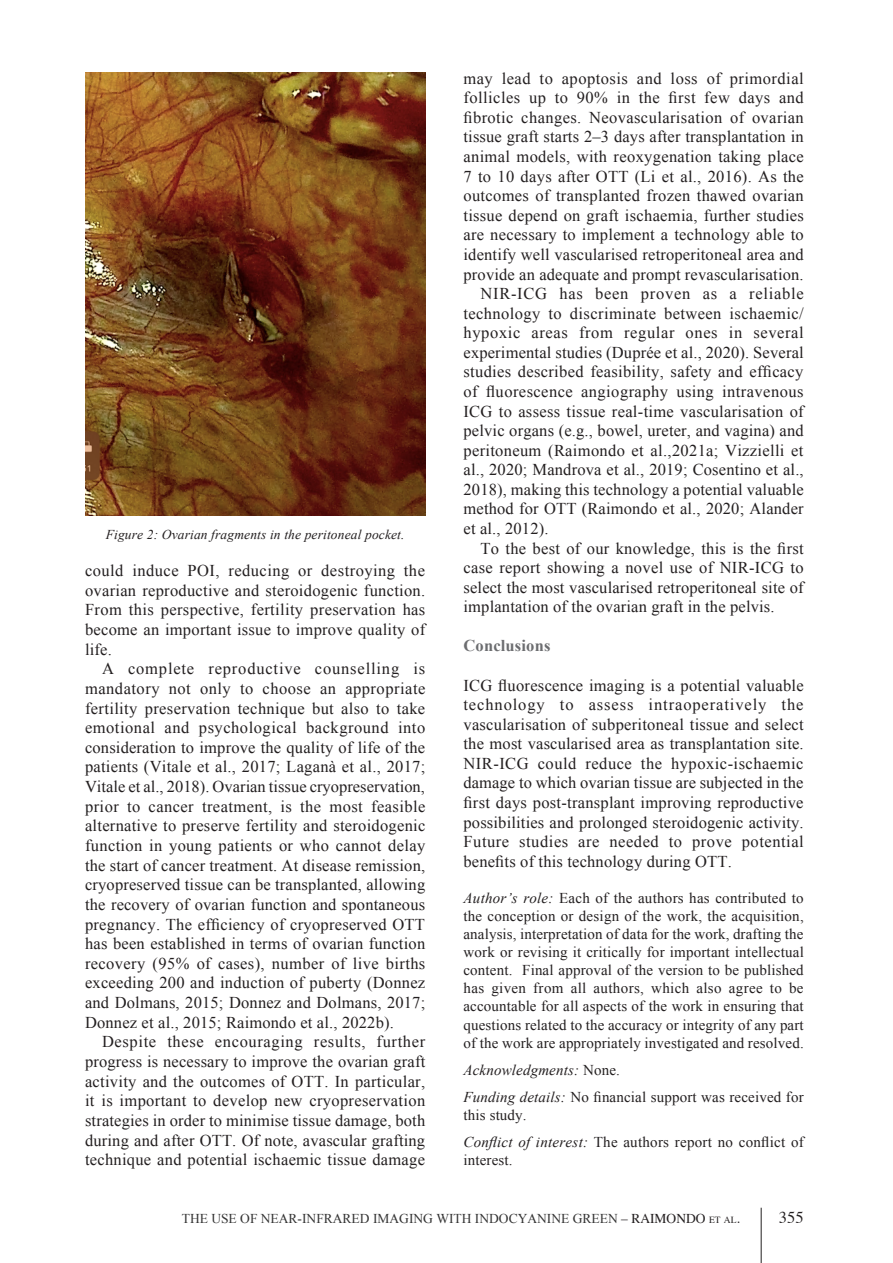
<style>
.page{position:relative;width:893px;height:1263px;background:#fff}
.page>*{position:absolute;margin:0;border:0;box-sizing:border-box;transform-origin:0 0}
.t1{font:16.5px/19.6px "Times New Roman";letter-spacing:.015em;color:#231f20;text-align:justify}
.t2{font:16.5px "Times New Roman";letter-spacing:.04em;color:#231f20}
.t3{font:16.5px "Times New Roman";letter-spacing:.045em;color:#231f20}
.t4{font:700 16.5px "Times New Roman";letter-spacing:.01em;color:#6c6d70}
.t5{font:16.5px "Times";color:#231f20}
.t6{font:15px/18.1px "Times New Roman";letter-spacing:.01em;color:#231f20}
.t7{font:13.5px "Times New Roman";color:#333}
.t8{font:italic 13.5px "Times New Roman";letter-spacing:.01em;color:#231f20}
.s1{font-style:italic}
.s2{font-family:"Times";color:#231f20}
.s3{font-family:"Times";font-size:9.45px;color:#231f20}
</style>
<div class="page">
<hr style="left:761px;top:1208px;width:1px;height:55px;background:#231f20">
<img style="left:85px;top:72px;width:340px;height:443px">
<p class="t8" style="left:106px;top:525px;width:300px">Figure 2: Ovarian fragments in the peritoneal pocket.</p>
<p class="t1" style="left:85px;top:560px;width:342px">could induce POI, reducing or destroying the ovarian reproductive and steroidogenic function.<br>From this perspective, fertility preservation has become an important issue to improve quality of life.</p>
<p class="t1" style="left:85px;top:659px;width:342px;text-indent:17px">A complete reproductive counselling is mandatory not only to choose an appropriate fertility preservation technique but also to take emotional and psychological background into consideration to improve the quality of life of the patients (Vitale et al., 2017; Laganà et al., 2017; Vitale et al., 2018). Ovarian tissue cryopreservation, prior to cancer treatment, is the most feasible alternative to preserve fertility and steroidogenic function in young patients or who cannot delay the start of cancer treatment. At disease remission, cryopreserved tissue can be transplanted, allowing the recovery of ovarian function and spontaneous pregnancy. The efficiency of cryopreserved OTT has been established in terms of ovarian function recovery (95% of cases), number of live births exceeding 200 and induction of puberty (Donnez and Dolmans, 2015; Donnez and Dolmans, 2017; Donnez et al., 2015; Raimondo et al., 2022b).</p>
<p class="t1" style="left:85px;top:1032px;width:342px;text-indent:17px">Despite these encouraging results, further progress is necessary to improve the ovarian graft activity and the outcomes of OTT. In particular, it is important to develop new cryopreservation strategies in order to minimise tissue damage, both during and after OTT. Of note, avascular grafting technique and potential ischaemic tissue damage</p>
<p class="t1" style="left:463px;top:68px;width:342px">may lead to apoptosis and loss of primordial</p>
<p class="t1" style="left:463px;top:88px;width:342px">follicles up to 90% in the first few days and</p>
<p class="t1" style="left:463px;top:107px;width:342px">fibrotic changes. Neovascularisation of ovarian</p>
<p class="t1" style="left:463px;top:127px;width:342px">tissue graft starts 2–3 days after transplantation in</p>
<p class="t1" style="left:463px;top:146px;width:342px">animal models, with reoxygenation taking place</p>
<p class="t1" style="left:463px;top:166px;width:342px">7 to 10 days after OTT (Li et al., 2016). As the</p>
<p class="t1" style="left:463px;top:186px;width:342px">outcomes of transplanted frozen thawed ovarian</p>
<p class="t1" style="left:463px;top:205px;width:342px">tissue depend on graft ischaemia, further studies</p>
<p class="t1" style="left:463px;top:225px;width:342px">are necessary to implement a technology able to</p>
<p class="t1" style="left:463px;top:244px;width:342px">identify well vascularised retroperitoneal area and</p>
<p class="t1" style="left:463px;top:264px;width:342px">provide an adequate and prompt revascularisation.</p>
<p class="t3" style="left:480px;top:282px;width:325px">NIR-ICG has been proven as a reliable</p>
<p class="t1" style="left:463px;top:303px;width:342px">technology to discriminate between ischaemic/</p>
<p class="t2" style="left:463px;top:322px;width:342px">hypoxic areas from regular ones in several</p>
<p class="t1" style="left:463px;top:342px;width:342px">experimental studies (Duprée et al., 2020). Several</p>
<p class="t1" style="left:463px;top:362px;width:341px">studies described feasibility, safety and efficacy</p>
<p class="t1" style="left:463px;top:381px;width:341px">of fluorescence angiography using intravenous</p>
<p class="t1" style="left:463px;top:401px;width:342px">ICG to assess tissue real-time vascularisation of</p>
<p class="t1" style="left:463px;top:420px;width:342px">pelvic organs (e.g., bowel, ureter, and vagina) and</p>
<p class="t1" style="left:463px;top:440px;width:341px">peritoneum (Raimondo et al.,2021a; Vizzielli et</p>
<p class="t1" style="left:463px;top:460px;width:342px">al., 2020; Mandrova et al., 2019; Cosentino et al.,</p>
<p class="t1" style="left:463px;top:479px;width:342px">2018), making this technology a potential valuable</p>
<p class="t1" style="left:463px;top:499px;width:342px">method for OTT (Raimondo et al., 2020; Alander</p>
<p class="t1" style="left:463px;top:518px;width:87px">et al., 2012).</p>
<p class="t1" style="left:480px;top:538px;width:325px">To the best of our knowledge, this is the first</p>
<p class="t1" style="left:463px;top:557px;width:342px">case report showing a novel use of NIR-ICG to</p>
<p class="t1" style="left:463px;top:577px;width:342px">select the most vascularised retroperitoneal site of</p>
<p class="t1" style="left:463px;top:597px;width:313px">implantation of the ovarian graft in the pelvis.</p>
<p class="t4" style="left:463px;top:634px;width:88px">Conclusions</p>
<p class="t1" style="left:463px;top:675px;width:342px">ICG fluorescence imaging is a potential valuable technology to assess intraoperatively the vascularisation of subperitoneal tissue and select the most vascularised area as transplantation site.<br>NIR-ICG could reduce the hypoxic-ischaemic damage to which ovarian tissue are subjected in the first days post-transplant improving reproductive possibilities and prolonged steroidogenic activity.<br>Future studies are needed to prove potential benefits of this technology during OTT.</p>
<p class="t6" style="left:463px;top:889px;width:342px;text-align:justify"><span class="s1">Author’s role:</span> Each of the authors has contributed to the conception or design of the work, the acquisition, analysis, interpretation of data for the work, drafting the work or revising it critically for important intellectual content. Final approval of the version to be published has given from all authors, which also agree to be accountable for all aspects of the work in ensuring that questions related to the accuracy or integrity of any part of the work are appropriately investigated and resolved.</p>
<p class="t6" style="left:463px;top:1056px;width:342px;line-height:27.2px"><span class="s1">Acknowledgments:</span> None.<br><span class="s1">Funding details:</span> No financial support was received for</p>
<p class="t6" style="left:463px;top:1101px;width:342px;line-height:27.2px">this study.<br><span class="s1">Conflict of interest:</span> The authors report no conflict of</p>
<p class="t6" style="left:463px;top:1151px;width:51px">interest.</p>
<p class="t7" style="left:182px;top:1209px;width:560px">THE USE OF NEAR-INFRARED IMAGING WITH INDOCYANINE GREEN <span class="s2">– R</span><span class="s2">AIMONDO</span> <span class="s3">et al</span><span class="s2">.</span></p>
<p class="t5" style="left:779px;top:1202px;width:26px">355</p>
</div>
